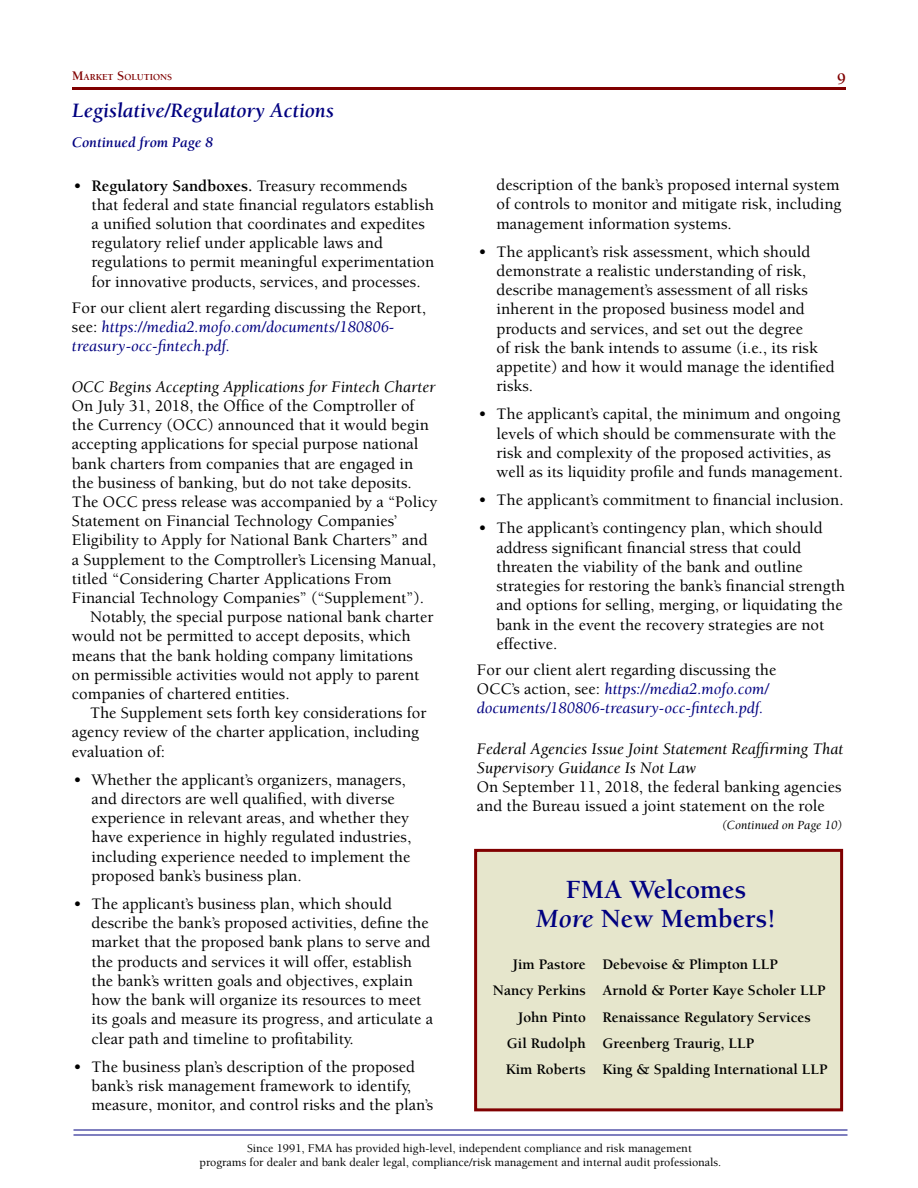
<style>
.page{position:relative;width:918px;height:1188px;background:#fff}
.page>*{position:absolute;margin:0;border:0;box-sizing:border-box;transform-origin:0 0}
.t1{font:700 27px/29px "Berkeley";color:#000080;text-align:center}
.t2{font:italic 700 21px "Berkeley";color:#000080}
.t3{font:500 16.5px/19.2px "Berkeley";color:#000}
.t4{font:italic 16.5px/19.2px "Berkeley";color:#000080}
.t5{font:italic 16.5px/19.2px "Berkeley";color:#000}
.t6{font:700 16.5px "Berkeley";color:#800000}
.t7{font:700 15px "Berkeley";color:#000}
.t8{font:italic 700 15px "Berkeley";color:#000080}
.t9{font:italic 12.75px "Berkeley";color:#000}
.t10{font:500 12px/13.5px "Berkeley";color:#000}
.t11{font:700 9.45px "Berkeley";color:#800000}
.s1{font-size:13.5px}
.s2{font-weight:700}
.s3{font-weight:500;font-style:normal;color:#000}
.s4{font-style:italic}
</style>
<div class="page">
<hr style="left:72px;top:87px;width:774px;height:3px;background:#800000">
<hr style="left:74px;top:1129px;width:774px;height:2px;background:#000080">
<hr style="left:74px;top:1134px;width:774px;height:2px;background:#000080">
<div style="left:474px;top:849px;width:369px;height:262px;background:#e6e6cc;border:3px solid #800000"></div>
<p class="t11" style="left:72px;top:72px;width:101px"><span class="s1">M</span>ARKET <span class="s1">S</span>OLUTIONS</p>
<p class="t6" style="left:837px;top:70px;width:10px">9</p>
<p class="t2" style="left:72px;top:100px;width:264px">Legislative/Regulatory Actions</p>
<p class="t8" style="left:72px;top:135px;width:143px">Continued from Page 8</p>
<p class="t3" style="left:92px;top:176px;width:344px;text-indent:-18px">• <span class="s2">Regulatory Sandboxes.</span> Treasury recommends that federal and state financial regulators establish a unified solution that coordinates and expedites regulatory relief under applicable laws and regulations to permit meaningful experimentation for innovative products, services, and processes.</p>
<p class="t4" style="left:72px;top:298px;width:356px"><span class="s3">For our client alert regarding discussing the Report, see:</span> https://media2.mofo.com/documents/180806- treasury-occ-fintech.pdf.</p>
<p class="t5" style="left:72px;top:377px;width:365px">OCC Begins Accepting Applications for Fintech Charter</p>
<p class="t3" style="left:72px;top:396px;width:344px">On July 31, 2018, the Office of the Comptroller of</p>
<p class="t3" style="left:72px;top:416px;width:358px">the Currency (OCC) announced that it would begin</p>
<p class="t3" style="left:72px;top:435px;width:348px">accepting applications for special purpose national</p>
<p class="t3" style="left:72px;top:454px;width:343px">bank charters from companies that are engaged in</p>
<p class="t3" style="left:72px;top:473px;width:341px">the business of banking, but do not take deposits.</p>
<p class="t3" style="left:72px;top:493px;width:367px">The OCC press release was accompanied by a “Policy</p>
<p class="t3" style="left:72px;top:512px;width:327px">Statement on Financial Technology Companies’</p>
<p class="t3" style="left:72px;top:531px;width:357px">Eligibility to Apply for National Bank Charters” and</p>
<p class="t3" style="left:72px;top:550px;width:366px">a Supplement to the Comptroller’s Licensing Manual,</p>
<p class="t3" style="left:72px;top:569px;width:321px">titled “Considering Charter Applications From</p>
<p class="t3" style="left:72px;top:589px;width:354px">Financial Technology Companies” (“Supplement”).</p>
<p class="t3" style="left:90px;top:608px;width:345px">Notably, the special purpose national bank charter</p>
<p class="t3" style="left:72px;top:627px;width:340px">would not be permitted to accept deposits, which</p>
<p class="t3" style="left:72px;top:646px;width:343px">means that the bank holding company limitations</p>
<p class="t3" style="left:72px;top:665px;width:349px">on permissible activities would not apply to parent</p>
<p class="t3" style="left:72px;top:685px;width:219px">companies of chartered entities.</p>
<p class="t3" style="left:90px;top:704px;width:338px">The Supplement sets forth key considerations for</p>
<p class="t3" style="left:72px;top:723px;width:349px">agency review of the charter application, including</p>
<p class="t3" style="left:72px;top:742px;width:95px">evaluation of:</p>
<p class="t3" style="left:92px;top:770px;width:321px;text-indent:-18px">• Whether the applicant’s organizers, managers, and directors are well qualified, with diverse experience in relevant areas, and whether they have experience in highly regulated industries, including experience needed to implement the proposed bank’s business plan.</p>
<p class="t3" style="left:92px;top:895px;width:343px;text-indent:-18px">• The applicant’s business plan, which should describe the bank’s proposed activities, define the market that the proposed bank plans to serve and the products and services it will offer, establish the bank’s written goals and objectives, explain how the bank will organize its resources to meet its goals and measure its progress, and articulate a clear path and timeline to profitability.</p>
<p class="t3" style="left:92px;top:1057px;width:343px;text-indent:-18px">• The business plan’s description of the proposed bank’s risk management framework to identify, measure, monitor, and control risks and the plan’s</p>
<p class="t3" style="left:496px;top:176px;width:346px;text-align:justify">description of the bank’s proposed internal system of controls to monitor and mitigate risk, including management information systems.</p>
<p class="t3" style="left:496px;top:242px;width:340px;text-indent:-18px">• The applicant’s risk assessment, which should demonstrate a realistic understanding of risk, describe management’s assessment of all risks inherent in the proposed business model and products and services, and set out the degree<br>of risk the bank intends to assume (i.e., its risk appetite) and how it would manage the identified risks.</p>
<p class="t3" style="left:496px;top:405px;width:348px;text-indent:-18px">• The applicant’s capital, the minimum and ongoing levels of which should be commensurate with the risk and complexity of the proposed activities, as well as its liquidity profile and funds management.</p>
<p class="t3" style="left:478px;top:491px;width:367px">• The applicant’s commitment to financial inclusion.</p>
<p class="t3" style="left:496px;top:519px;width:350px;text-indent:-18px">• The applicant’s contingency plan, which should address significant financial stress that could threaten the viability of the bank and outline strategies for restoring the bank’s financial strength and options for selling, merging, or liquidating the bank in the event the recovery strategies are not effective.</p>
<p class="t4" style="left:477px;top:660px;width:301px"><span class="s3">For our client alert regarding discussing the<br>OCC’s action, see:</span> https://media2.mofo.com/ documents/180806-treasury-occ-fintech.pdf.</p>
<p class="t5" style="left:477px;top:740px;width:368px">Federal Agencies Issue Joint Statement Reaffirming That<br>Supervisory Guidance Is Not Law</p>
<p class="t3" style="left:477px;top:778px;width:366px">On September 11, 2018, the federal banking agencies and the Bureau issued a joint statement on the role</p>
<p class="t9" style="left:722px;top:818px;width:122px">(Continued on Page 10)</p>
<h1 class="t1" style="left:536px;top:876px;width:241px">FMA Welcomes<br><span class="s4">More</span> New Members!</h1>
<p class="t7" style="left:513px;top:957px;width:266px">Jim Pastore Debevoise &amp; Plimpton LLP</p>
<p class="t7" style="left:493px;top:983px;width:334px">Nancy Perkins Arnold &amp; Porter Kaye Scholer LLP</p>
<p class="t7" style="left:518px;top:1009px;width:294px">John Pinto Renaissance Regulatory Services</p>
<p class="t7" style="left:507px;top:1035px;width:249px">Gil Rudolph Greenberg Traurig, LLP</p>
<p class="t7" style="left:506px;top:1061px;width:323px">Kim Roberts King &amp; Spalding International LLP</p>
<p class="t10" style="left:200px;top:1142px;width:523px;text-indent:48px">Since 1991, FMA has provided high-level, independent compliance and risk management programs for dealer and bank dealer legal, compliance/risk management and internal audit professionals.</p>
</div>
